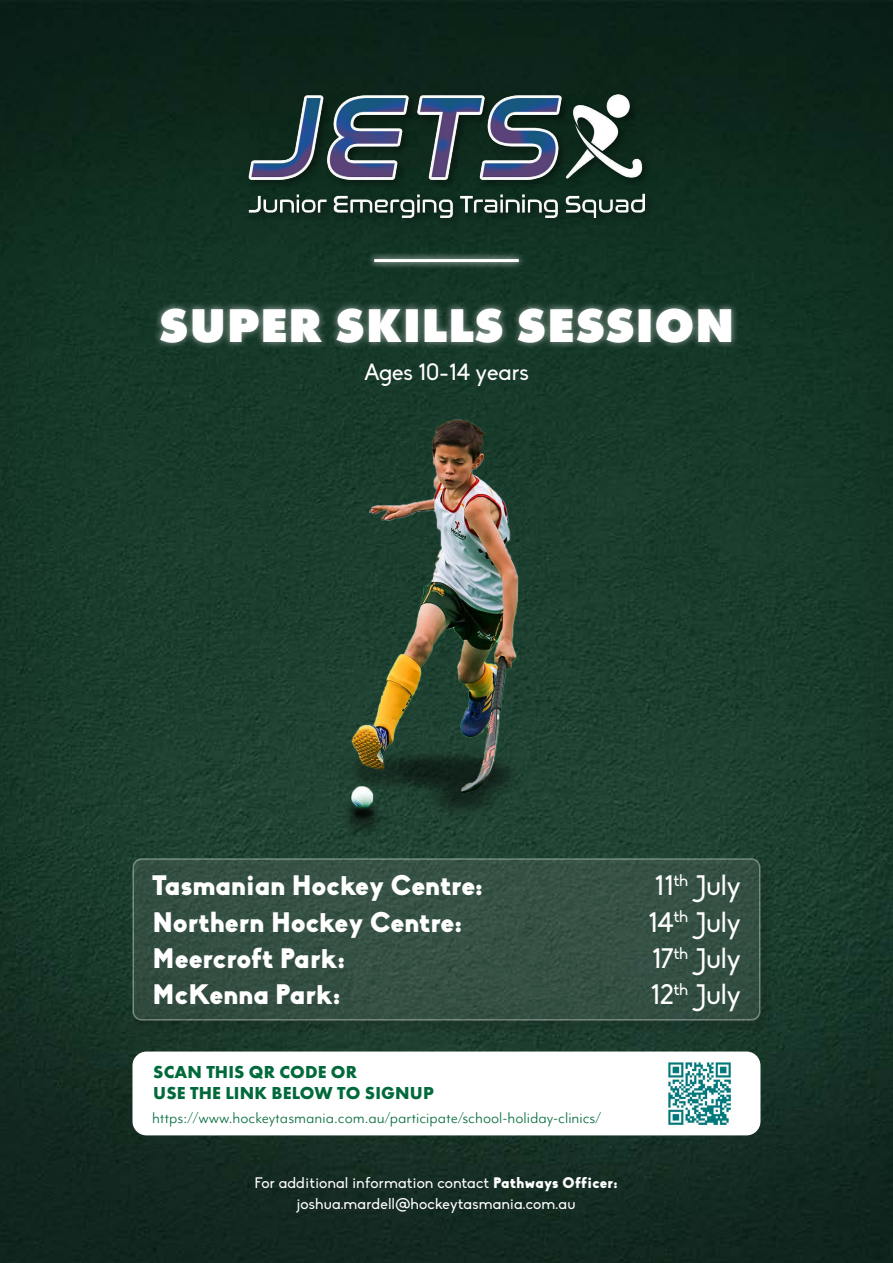
<style>
.page{position:relative;width:893px;height:1263px;background:#fff}
.page>*{position:absolute;margin:0;border:0;box-sizing:border-box;transform-origin:0 0}
.t1{font:800 49.2px "Futura PT";letter-spacing:.01em;color:#fff}
.t2{font:900 27.75px/36.5px "Biko";color:#fff}
.t3{font:27.75px/36.5px "Biko";color:#fff;text-align:justify}
.t4{font:22.95px "Biko";color:#fff}
.t5{font:18px "Mr Eaves Mod OT";color:#016a3b}
.t6{font:700 18px/21.6px "Futura PT";letter-spacing:.01em;color:#016a3b}
.t7{font:15px/21px "Biko";letter-spacing:.02em;color:#fff;text-align:center}
.s1{font-weight:900}
</style>
<div class="page">
<img style="left:0;top:0;width:893px;height:1263px">
<div style="left:131px;top:857px;width:643px;height:177px;background:#000;opacity:.75"></div>
<div style="left:133px;top:859px;width:627px;height:161px;background:#345044;border-radius:9px"></div>
<div style="left:132px;top:858px;width:628px;height:162px;border:2px solid #fff;border-radius:9px"></div>
<div style="left:245px;top:92px;width:411px;height:136px;background:#102f20"></div>
<img style="left:248px;top:94px;width:397px;height:123px">
<img style="left:172px;top:400px;width:485px;height:485px">
<div style="left:153px;top:301px;width:586px;height:49px;background:#fff;opacity:.5"></div>
<div style="left:132px;top:1051px;width:628px;height:84px;background:#fff;border-radius:14px"></div>
<img style="left:668px;top:1062px;width:64px;height:64px">
<div style="left:367px;top:251px;width:159px;height:19px;background:#fff;opacity:.75"></div>
<hr style="left:374px;top:259px;width:145px;height:3px;background:#fff">
<h1 class="t1" style="left:159px;top:294px;width:577px">SUPER SKILLS SESSION</h1>
<h3 class="t4" style="left:364px;top:359px;width:166px">Ages 10-14 years</h3>
<h2 class="t2" style="left:152px;top:867px;width:333px">Tasmanian Hockey Centre:<br>Northern Hockey Centre:<br>Meercroft Park:<br>McKenna Park:</h2>
<h2 class="t3" style="left:648px;top:868px;width:94px">11<sup>th</sup> July 14<sup>th</sup> July 17<sup>th</sup> July 12<sup>th</sup> July</h2>
<p class="t6" style="left:153px;top:1060px;width:282px">SCAN THIS QR CODE OR<br>USE THE LINK BELOW TO SIGNUP</p>
<p class="t5" style="left:152px;top:1108px;width:451px">https://www.hockeytasmania.com.au/participate/school-holiday-clinics/</p>
<p class="t7" style="left:255px;top:1172px;width:364px">For additional information contact <span class="s1">Pathways Officer: </span>joshua.mardell@hockeytasmania.com.au</p>
</div>
